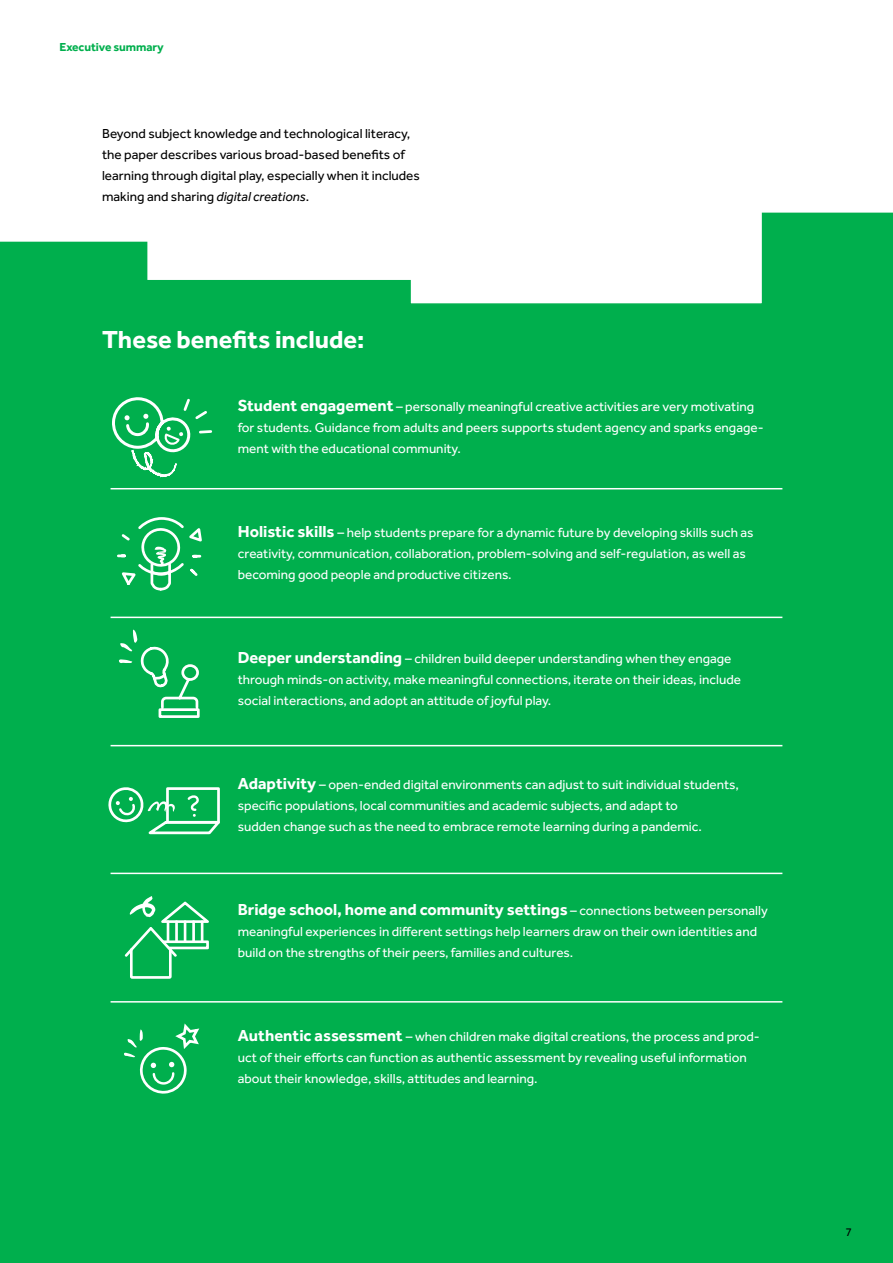
<style>
.page{position:relative;width:893px;height:1263px;background:#fff}
.page>*{position:absolute;margin:0;border:0;box-sizing:border-box;transform-origin:0 0}
.t1{font:700 25.5px "Effra";color:#fff}
.t2{font:700 16.5px "Effra";color:#fff}
.t3{font:13.5px/21px "Effra";color:#fff}
.t4{font:13.5px/21px "Effra";color:#000}
.t5{font:700 12px "Effra";letter-spacing:-.01em;color:#00af4d}
.t6{font:12px "Effra";color:#000}
.s1{font-style:italic}
.s2{font-weight:700;font-size:16.5px}
.s3{font-weight:400;font-size:13.5px}
</style>
<div class="page">
<div style="left:0;top:212px;width:893px;height:1051px;background:#00af4d"></div>
<hr style="left:111px;top:488px;width:671px;height:1px;background:#fff">
<hr style="left:111px;top:617px;width:671px;height:1px;background:#fff">
<hr style="left:111px;top:745px;width:671px;height:1px;background:#fff">
<hr style="left:111px;top:873px;width:671px;height:1px;background:#fff">
<hr style="left:111px;top:1001px;width:671px;height:1px;background:#fff">
<svg style="left:110px;top:397px;width:104px;height:80px;background:#28bb68"></svg>
<svg style="left:119px;top:629px;width:82px;height:90px;background:#21b964"></svg>
<svg style="left:116px;top:516px;width:88px;height:76px;background:#29bb69"></svg>
<svg style="left:108px;top:785px;width:116px;height:50px;background:#36bf72"></svg>
<svg style="left:124px;top:896px;width:86px;height:83px;background:#30be6e"></svg>
<svg style="left:124px;top:1020px;width:78px;height:74px;background:#21b964"></svg>
<p class="t5" style="left:60px;top:40px;width:106px">Executive summary</p>
<p class="t4" style="left:102px;top:123px;width:319px">Beyond subject knowledge and technological literacy, the paper describes various broad-based benefits of learning through digital play, especially when it includes making and sharing <span class="s1">digital creations</span>.</p>
<h1 class="t1" style="left:102px;top:324px;width:264px">These benefits include:</h1>
<p class="t3" style="left:238px;top:396px;width:527px"><span class="s2">Student engagement</span> – personally meaningful creative activities are very motivating for students. Guidance from adults and peers supports student agency and sparks engage&shy;ment with the educational community.</p>
<p class="t3" style="left:238px;top:522px;width:517px"><span class="s2">Holistic skills</span> – help students prepare for a dynamic future by developing skills such as creativity, communication, collaboration, problem-solving and self-regulation, as well as becoming good people and productive citizens.</p>
<p class="t3" style="left:238px;top:648px;width:505px"><span class="s2">Deeper understanding</span> – children build deeper understanding when they engage through minds-on activity, make meaningful connections, iterate on their ideas, include social interactions, and adopt an attitude of joyful play.</p>
<p class="t3" style="left:238px;top:774px;width:502px"><span class="s2">Adaptivity</span> – open-ended digital environments can adjust to suit individual students, specific populations, local communities and academic subjects, and adapt to<br>sudden change such as the need to embrace remote learning during a pandemic.</p>
<p class="t2" style="left:238px;top:899px;width:532px">Bridge school, home and community settings <span class="s3">– connections between personally</span></p>
<p class="t3" style="left:238px;top:921px;width:521px">meaningful experiences in different settings help learners draw on their own identities and build on the strengths of their peers, families and cultures.</p>
<p class="t3" style="left:238px;top:1026px;width:524px"><span class="s2">Authentic assessment</span> – when children make digital creations, the process and prod&shy;uct of their efforts can function as authentic assessment by revealing useful information about their knowledge, skills, attitudes and learning.</p>
<p class="t6" style="left:845px;top:1225px;width:8px">7</p>
</div>
